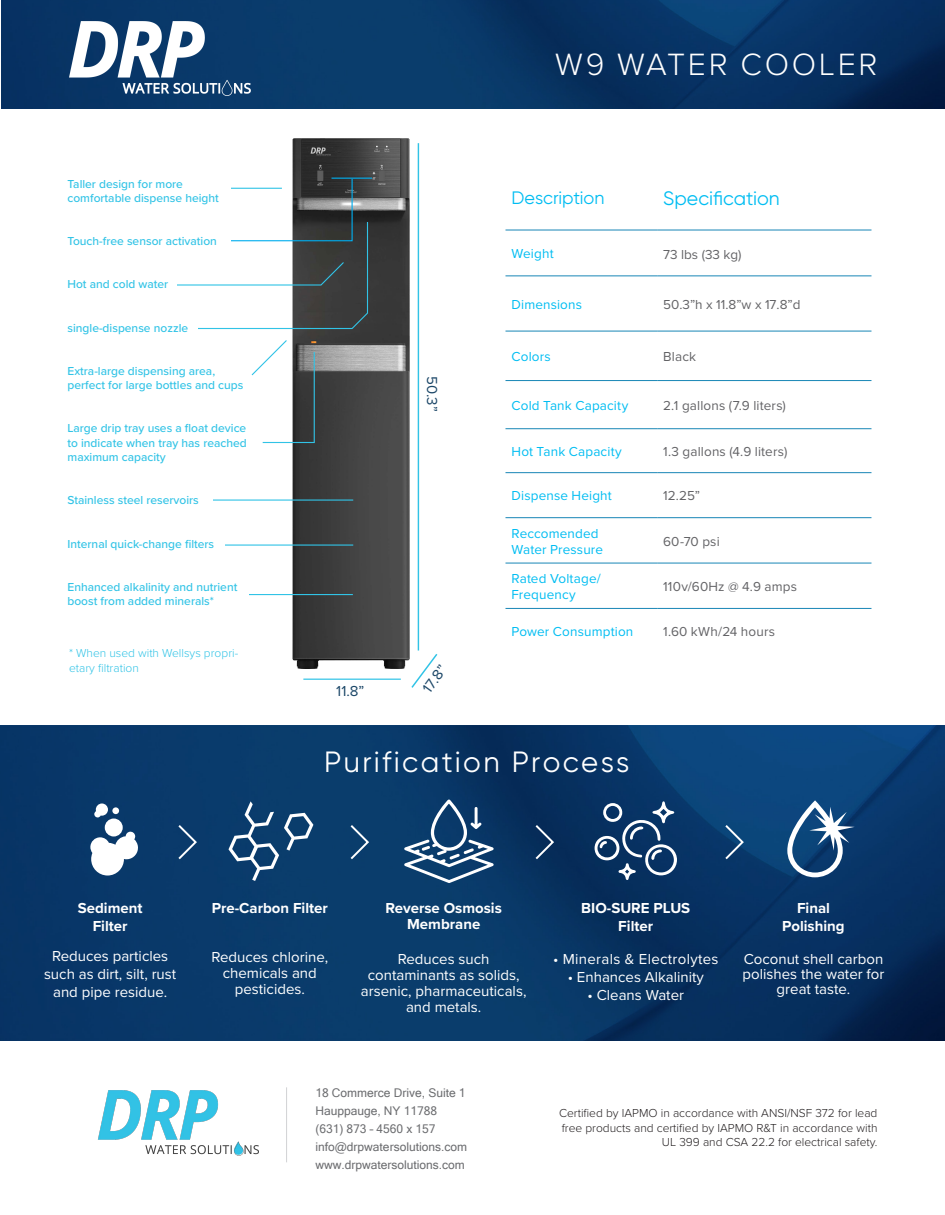
<style>
.page{position:relative;width:945px;height:1215px;background:#fff}
.page>*{position:absolute;margin:0;border:0;box-sizing:border-box;transform-origin:0 0}
.t1{font:300 31.95px "Proxima Nova";letter-spacing:.085em;color:#fff}
.t2{font:29.25px "Gilroy";letter-spacing:.08em;color:#fff}
.t3{font:19.5px "Gilroy";color:#01bdf2}
.t4{font:18px "Gilroy";letter-spacing:-.005em;color:#01bdf2}
.Filters{font:15px/16.2px "Proxima Nova";color:#fff;text-align:center}
.Filters-2{font:700 15px/16.8px "Proxima Nova";color:#fff;text-align:center}
.Filters-3{font:15px "Proxima Nova";letter-spacing:.02em;color:#fff}
.t5{font:15px "Proxima Nova";color:#1c4768}
.t6{font:13.5px/16.2px "Proxima Nova";letter-spacing:.01em;color:#01bdf2}
.t7{font:13.5px "Proxima Nova";letter-spacing:.01em;color:#636366}
.Filters-4{font:500 12px/14.4px "Proxima Nova";color:#31c3e6;text-align:justify}
.t8{font:300 12px "Proxima Nova";color:#231f20}
.t9{font:12px/18px "Microsoft Sans Serif";color:#6c6d70}
.t10{font:300 12px/14.4px "Proxima Nova";color:#31c3e6}
</style>
<div class="page">
<img style="left:279px;top:138px;width:141px;height:531px">
<img style="left:0;top:725px;width:945px;height:316px">
<svg style="left:229px;top:801px;width:84px;height:80px;background:#2d5881"></svg>
<svg style="left:90px;top:831px;width:49px;height:45px"></svg>
<div style="left:105px;top:819px;width:18px;height:18px;background:#fff;border-radius:50%"></div>
<svg style="left:94px;top:803px;width:14px;height:14px"></svg>
<div style="left:112px;top:807px;width:7px;height:7px;background:#fff;border-radius:50%"></div>
<svg style="left:787px;top:800px;width:68px;height:77px"></svg>
<svg style="left:176px;top:823px;width:22px;height:38px"></svg>
<svg style="left:349px;top:823px;width:22px;height:38px"></svg>
<svg style="left:533px;top:823px;width:22px;height:38px"></svg>
<svg style="left:723px;top:823px;width:22px;height:38px"></svg>
<svg style="left:404px;top:799px;width:90px;height:84px;background:#375f85"></svg>
<img style="left:2px;top:0;width:943px;height:108px">
<hr style="left:506px;top:230px;width:151px;height:1px;background:#1886b6">
<hr style="left:657px;top:230px;width:214px;height:1px;background:#1886b6">
<hr style="left:506px;top:276px;width:151px;height:1px;background:#1886b6">
<hr style="left:657px;top:276px;width:214px;height:1px;background:#1886b6">
<hr style="left:506px;top:331px;width:151px;height:1px;background:#1886b6">
<hr style="left:657px;top:331px;width:214px;height:1px;background:#1886b6">
<hr style="left:506px;top:380px;width:151px;height:1px;background:#1886b6">
<hr style="left:657px;top:380px;width:214px;height:1px;background:#1886b6">
<hr style="left:506px;top:428px;width:151px;height:1px;background:#1886b6">
<hr style="left:657px;top:428px;width:214px;height:1px;background:#1886b6">
<hr style="left:506px;top:472px;width:151px;height:1px;background:#1886b6">
<hr style="left:657px;top:472px;width:214px;height:1px;background:#1886b6">
<hr style="left:506px;top:563px;width:151px;height:1px;background:#1886b6">
<hr style="left:657px;top:563px;width:214px;height:1px;background:#1886b6">
<hr style="left:506px;top:608px;width:151px;height:1px;background:#1886b6">
<hr style="left:657px;top:608px;width:214px;height:1px;background:#1886b6">
<hr style="left:506px;top:517px;width:151px;height:1px;background:#1886b6">
<hr style="left:657px;top:517px;width:214px;height:1px;background:#1886b6">
<hr style="left:418px;top:143px;width:1px;height:508px;background:#31c3e6">
<svg style="left:595px;top:801px;width:82px;height:79px;background:#35587f"></svg>
<hr style="left:303px;top:679px;width:98px;height:1px;background:#31c3e6">
<svg style="left:410px;top:652px;width:28px;height:36px"></svg>
<hr style="left:332px;top:178px;width:40px;height:1px;background:#00aeef">
<svg style="left:177px;top:178px;width:192px;height:152px"></svg>
<hr style="left:213px;top:500px;width:140px;height:1px;background:#31c3e6">
<hr style="left:225px;top:544px;width:128px;height:2px;background:#31c3e6">
<hr style="left:249px;top:594px;width:104px;height:1px;background:#31c3e6">
<svg style="left:251px;top:339px;width:64px;height:105px"></svg>
<img style="left:70px;top:21px;width:180px;height:75px">
<hr style="left:286px;top:1087px;width:1px;height:75px;background:#d1d2d4">
<img style="left:97px;top:1090px;width:162px;height:66px">
<p class="Filters-4" style="left:68px;top:176px;width:117px">Taller design for more</p>
<p class="Filters-4" style="left:68px;top:190px;width:153px">comfortable dispense height</p>
<p class="Filters-4" style="left:68px;top:234px;width:151px">Touch-free sensor activation</p>
<p class="Filters-4" style="left:68px;top:277px;width:102px">Hot and cold water</p>
<p class="Filters-4" style="left:68px;top:320px;width:122px">single-dispense nozzle</p>
<p class="Filters-4" style="left:68px;top:363px;width:149px">Extra-large dispensing area,</p>
<p class="Filters-4" style="left:68px;top:378px;width:177px">perfect for large bottles and cups</p>
<p class="Filters-4" style="left:68px;top:421px;width:181px">Large drip tray uses a float device to indicate when tray has reached maximum capacity</p>
<p class="Filters-4" style="left:68px;top:493px;width:133px">Stainless steel reservoirs</p>
<p class="Filters-4" style="left:68px;top:536px;width:148px">Internal quick-change filters</p>
<p class="Filters-4" style="left:68px;top:579px;width:171px">Enhanced alkalinity and nutrient boost from added minerals*</p>
<p class="t10" style="left:69px;top:646px;width:171px">* When used with Wellsys propri&shy;etary filtration</p>
<p class="t1" style="left:555px;top:40px;width:324px">W9 WATER COOLER</p>
<p class="t4" style="left:512px;top:187px;width:95px">Description</p>
<p class="t3" style="left:663px;top:186px;width:118px">Specification</p>
<p class="t5" style="left:443px;top:376px;width:37px;rotate:90deg">50.3”</p>
<p class="t5" style="left:336px;top:680px;width:30px">11.8”</p>
<p class="t5" style="left:417px;top:684px;width:32px;rotate:-54deg">17.8”</p>
<p class="t6" style="left:512px;top:245px;width:44px">Weight</p>
<p class="t7" style="left:663px;top:244px;width:80px">73 lbs (33 kg)</p>
<p class="t6" style="left:512px;top:296px;width:72px">Dimensions</p>
<p class="t7" style="left:663px;top:295px;width:139px">50.3”h x 11.8”w x 17.8”d</p>
<p class="t6" style="left:512px;top:348px;width:41px">Colors</p>
<p class="t7" style="left:663px;top:347px;width:34px">Black</p>
<p class="t6" style="left:512px;top:397px;width:118px">Cold Tank Capacity</p>
<p class="t7" style="left:663px;top:395px;width:124px">2.1 gallons (7.9 liters)</p>
<p class="t6" style="left:512px;top:443px;width:112px">Hot Tank Capacity</p>
<p class="t7" style="left:663px;top:441px;width:126px">1.3 gallons (4.9 liters)</p>
<p class="t6" style="left:512px;top:487px;width:102px">Dispense Height</p>
<p class="t7" style="left:663px;top:486px;width:39px">12.25”</p>
<p class="t6" style="left:512px;top:524px;width:93px">Reccomended<br>Water Pressure</p>
<p class="t7" style="left:663px;top:531px;width:58px">60-70 psi</p>
<p class="t6" style="left:512px;top:570px;width:91px">Rated Voltage/<br>Frequency</p>
<p class="t7" style="left:663px;top:576px;width:135px">110v/60Hz @ 4.9 amps</p>
<p class="t6" style="left:512px;top:623px;width:123px">Power Consumption</p>
<p class="t7" style="left:663px;top:622px;width:113px">1.60 kWh/24 hours</p>
<p class="t2" style="left:324px;top:744px;width:307px">Purification Process</p>
<p class="Filters-2" style="left:78px;top:899px;width:66px">Sediment</p>
<p class="Filters-2" style="left:93px;top:917px;width:36px">Filter</p>
<p class="Filters" style="left:44px;top:946px;width:134px;line-height:18px">Reduces particles such as dirt, silt, rust and pipe residue.</p>
<p class="Filters-2" style="left:212px;top:899px;width:118px">Pre-Carbon Filter</p>
<p class="Filters" style="left:211px;top:948px;width:118px">Reduces chlorine, chemicals and pesticides.</p>
<p class="Filters-2" style="left:386px;top:899px;width:118px">Reverse Osmosis<br>Membrane</p>
<p class="Filters" style="left:361px;top:950px;width:167px">Reduces such contaminants as solids, arsenic, pharmaceuticals,</p>
<p class="Filters" style="left:406px;top:998px;width:77px">and metals.</p>
<p class="Filters-2" style="left:581px;top:898px;width:110px;line-height:18px">BIO-SURE PLUS<br>Filter</p>
<p class="Filters-3" style="left:553px;top:947px;width:167px">• Minerals &amp; Electrolytes</p>
<p class="Filters" style="left:568px;top:968px;width:138px">• Enhances Alkalinity</p>
<p class="Filters" style="left:588px;top:986px;width:98px">• Cleans Water</p>
<p class="Filters-2" style="left:797px;top:899px;width:34px">Final</p>
<p class="Filters-2" style="left:782px;top:917px;width:64px">Polishing</p>
<p class="Filters" style="left:743px;top:950px;width:143px;line-height:15px">Coconut shell carbon polishes the water for great taste.</p>
<p class="t9" style="left:315px;top:1084px;width:153px">18 Commerce Drive, Suite 1<br>Hauppauge, NY 11788 (631) 873 – 4560 x 157 info@drpwatersolutions.com www.drpwatersolutions.com</p>
<p class="t8" style="left:559px;top:1104px;width:320px">Certified by IAPMO in accordance with ANSI/NSF 372 for lead</p>
<p class="t8" style="left:562px;top:1119px;width:317px">free products and certified by IAPMO R&amp;T in accordance with</p>
<p class="t8" style="left:662px;top:1133px;width:217px">UL 399 and CSA 22.2 for electrical safety.</p>
</div>
